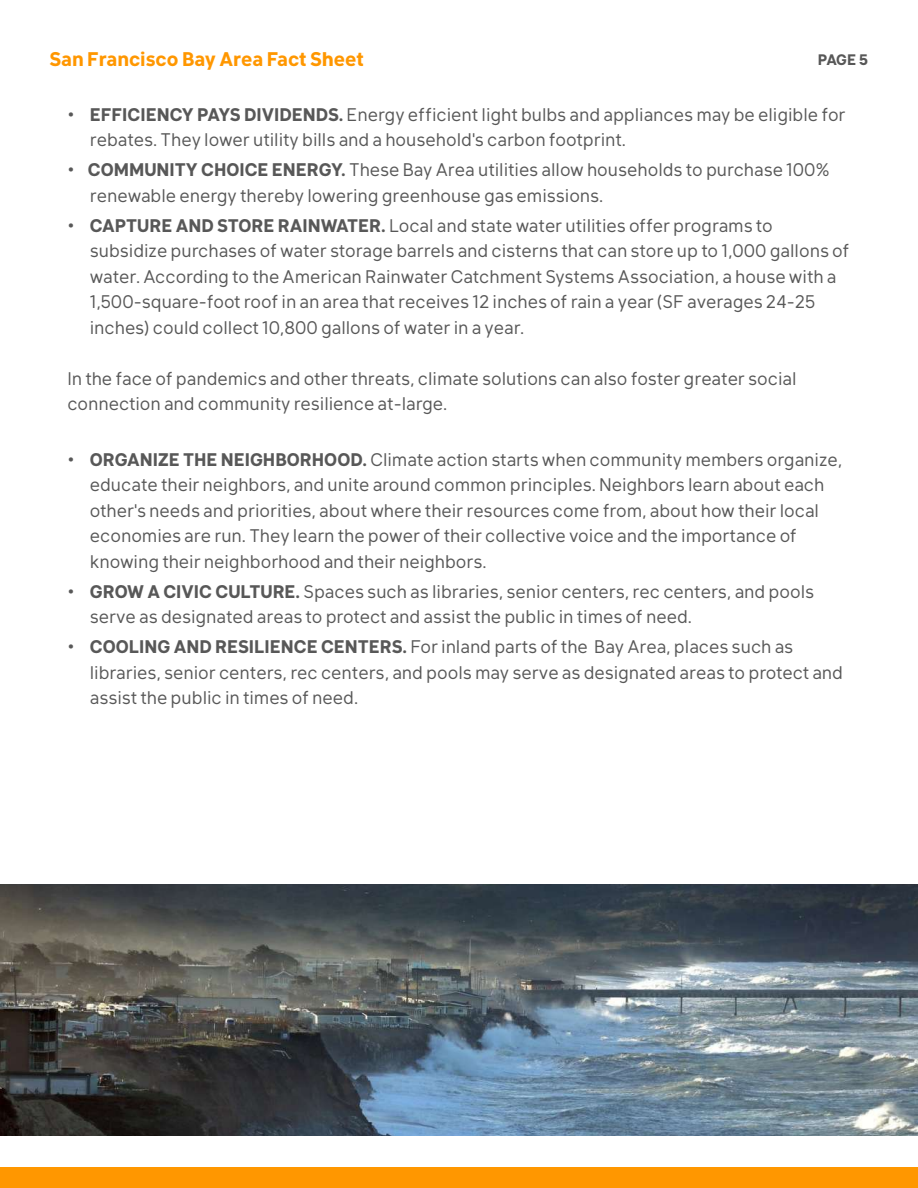
<style>
.page{position:relative;width:918px;height:1188px;background:#fff}
.page>*{position:absolute;margin:0;border:0;box-sizing:border-box;transform-origin:0 0}
.t1{font:700 19.5px "Klima";color:#ff9700}
.t2{font:18px/25.5px "Klima";color:#585858}
.t3{font:700 15px "Klima";color:#585858}
.s1{font-weight:700}
</style>
<div class="page">
<div style="left:0;top:1167px;width:918px;height:21px;background:#ff9700"></div>
<img style="left:0;top:885px;width:918px;height:250px">
<p class="t1" style="left:50px;top:42px;width:316px">San Francisco Bay Area Fact Sheet</p>
<p class="t3" style="left:818px;top:47px;width:52px">PAGE 5</p>
<p class="t2" style="left:90px;top:100px;width:757px;text-indent:-22px"><span class="s1">• EFFICIENCY PAYS DIVIDENDS.</span> Energy efficient light bulbs and appliances may be eligible for rebates. They lower utility bills and a household's carbon footprint.</p>
<p class="t2" style="left:90px;top:155px;width:742px;text-indent:-22px"><span class="s1">• COMMUNITY CHOICE ENERGY.</span> These Bay Area utilities allow households to purchase 100% renewable energy thereby lowering greenhouse gas emissions.</p>
<p class="t2" style="left:90px;top:211px;width:761px;text-indent:-22px"><span class="s1">• CAPTURE AND STORE RAINWATER.</span> Local and state water utilities offer programs to subsidize purchases of water storage barrels and cisterns that can store up to 1,000 gallons of water. According to the American Rainwater Catchment Systems Association, a house with a 1,500-square-foot roof in an area that receives 12 inches of rain a year (SF averages 24-25 inches) could collect 10,800 gallons of water in a year.</p>
<p class="t2" style="left:67px;top:364px;width:731px">In the face of pandemics and other threats, climate solutions can also foster greater social connection and community resilience at-large.</p>
<p class="t2" style="left:90px;top:445px;width:754px;text-indent:-22px"><span class="s1">• ORGANIZE THE NEIGHBORHOOD.</span> Climate action starts when community members organize, educate their neighbors, and unite around common principles. Neighbors learn about each other's needs and priorities, about where their resources come from, about how their local economies are run. They learn the power of their collective voice and the importance of knowing their neighborhood and their neighbors.</p>
<p class="t2" style="left:90px;top:577px;width:726px;text-indent:-22px"><span class="s1">• GROW A CIVIC CULTURE.</span> Spaces such as libraries, senior centers, rec centers, and pools serve as designated areas to protect and assist the public in times of need.</p>
<p class="t2" style="left:90px;top:632px;width:755px;text-indent:-22px"><span class="s1">• COOLING AND RESILIENCE CENTERS.</span> For inland parts of the Bay Area, places such as libraries, senior centers, rec centers, and pools may serve as designated areas to protect and assist the public in times of need.</p>
</div>
